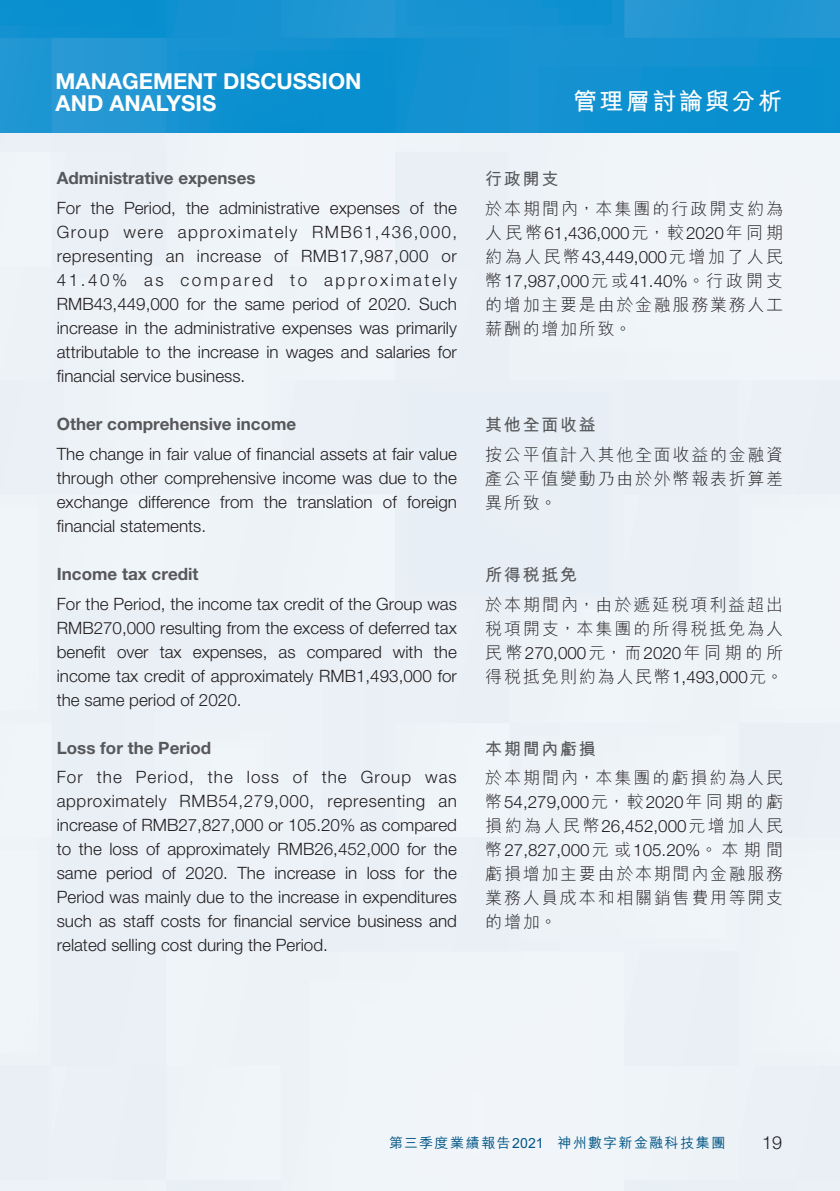
<style>
.page{position:relative;width:840px;height:1191px;background:#fff}
.page>*{position:absolute;margin:0;border:0;box-sizing:border-box;transform-origin:0 0}
.t1{font:700 24px "M Hei HK";letter-spacing:.1em;color:#fff}
.t2{font:700 22px/22.4px "Helvetica Neue LT Std";color:#fff}
.t3{font:300 18px "Helvetica Neue LT Std";color:#231f20}
.t4{font:300 17px/24px "Helvetica Neue LT Std";color:#231f20;text-align:justify}
.t5{font:300 17px/24px "M Hei HK";letter-spacing:.1em;color:#231f20}
.t6{font:700 17px "Helvetica Neue LT Std";color:#57585a}
.t7{font:300 17px "M Hei HK";letter-spacing:.145em;color:#231f20}
.t8{font:700 17px "M Hei HK";letter-spacing:.1em;color:#57585a}
.t9{font:500 14px "M Hei HK";letter-spacing:.09em;color:#005585}
.s1{font-family:"M Hei HK"}
.s2{font-family:"Helvetica Neue LT Std"}
</style>
<div class="page">
<div style="left:0;top:132px;width:839px;height:1059px;background:#edf2f7"></div>
<svg style="left:0;top:0;width:839px;height:132px;background:#1492d0"></svg>
<p class="t2" style="left:56px;top:69px;width:307px">MANAGEMENT DISCUSSION<br>AND ANALYSIS</p>
<p class="t6" style="left:57px;top:168px;width:200px">Administrative expenses</p>
<p class="t4" style="left:57px;top:195px;width:401px">For the Period, the administrative expenses of the Group were approximately RMB61,436,000, representing an increase of RMB17,987,000 or 41.40% as compared to approximately RMB43,449,000 for the same period of 2020. Such increase in the administrative expenses was primarily attributable to the increase in wages and salaries for financial service business.</p>
<p class="t6" style="left:57px;top:413px;width:241px">Other comprehensive income</p>
<p class="t4" style="left:57px;top:441px;width:401px">The change in fair value of financial assets at fair value through other comprehensive income was due to the exchange difference from the translation of foreign financial statements.</p>
<p class="t6" style="left:57px;top:563px;width:143px">Income tax credit</p>
<p class="t4" style="left:57px;top:591px;width:401px">For the Period, the income tax credit of the Group was RMB270,000 resulting from the excess of deferred tax benefit over tax expenses, as compared with the income tax credit of approximately RMB1,493,000 for the same period of 2020.</p>
<p class="t6" style="left:57px;top:737px;width:156px">Loss for the Period</p>
<p class="t4" style="left:57px;top:765px;width:401px">For the Period, the loss of the Group was approximately RMB54,279,000, representing an increase of RMB27,827,000 or 105.20% as compared to the loss of approximately RMB26,452,000 for the same period of 2020. The increase in loss for the Period was mainly due to the increase in expenditures such as staff costs for financial service business and related selling cost during the Period.</p>
<h1 class="t1" style="left:572px;top:84px;width:210px">管理層討論與分析</h1>
<p class="t8" style="left:485px;top:167px;width:75px">行政開支</p>
<p class="t5" style="left:485px;top:196px;width:299px">於本期間內，本集團的行政開支約為</p>
<p class="t4" style="left:485px;top:221px;width:299px"><span class="s1">人民幣</span>61,436,000<span class="s1">元，較</span>2020<span class="s1">年同期</span></p>
<p class="t7" style="left:485px;top:248px;width:299px">約為人民幣<span class="s2">43,449,000</span>元增加了人民</p>
<p class="t4" style="left:485px;top:269px;width:299px"><span class="s1">幣</span>17,987,000<span class="s1">元或</span>41.40%<span class="s1">。行政開支</span></p>
<p class="t5" style="left:485px;top:292px;width:299px">的增加主要是由於金融服務業務人工薪酬的增加所致。</p>
<p class="t8" style="left:485px;top:412px;width:112px">其他全面收益</p>
<p class="t5" style="left:485px;top:442px;width:299px;text-align:justify">按公平值計入其他全面收益的金融資產公平值變動乃由於外幣報表折算差異所致。</p>
<p class="t8" style="left:485px;top:562px;width:93px">所得稅抵免</p>
<p class="t5" style="left:485px;top:592px;width:299px">於本期間內，由於遞延稅項利益超出稅項開支，本集團的所得稅抵免為人</p>
<p class="t4" style="left:485px;top:640px;width:299px"><span class="s1">民幣</span>270,000<span class="s1">元，而</span>2020<span class="s1">年同期的所</span></p>
<p class="t5" style="left:485px;top:664px;width:299px">得稅抵免則約為人民幣<span class="s2">1,493,000</span>元。</p>
<p class="t8" style="left:485px;top:736px;width:112px">本期間內虧損</p>
<p class="t5" style="left:485px;top:765px;width:299px">於本期間內，本集團的虧損約為人民</p>
<p class="t4" style="left:485px;top:790px;width:299px"><span class="s1">幣</span>54,279,000<span class="s1">元，較</span>2020<span class="s1">年同期的虧</span></p>
<p class="t7" style="left:485px;top:817px;width:299px">損約為人民幣<span class="s2">26,452,000</span>元增加人民</p>
<p class="t4" style="left:485px;top:838px;width:299px"><span class="s1">幣</span>27,827,000<span class="s1">元或</span>105.20%<span class="s1">。本期間</span></p>
<p class="t5" style="left:485px;top:861px;width:299px;text-align:justify">虧損增加主要由於本期間內金融服務業務人員成本和相關銷售費用等開支的增加。</p>
<p class="t9" style="left:389px;top:1132px;width:337px">第三季度業績報告2021 神州數字新金融科技集團</p>
<p class="t3" style="left:761px;top:1131px;width:22px">19</p>
</div>
